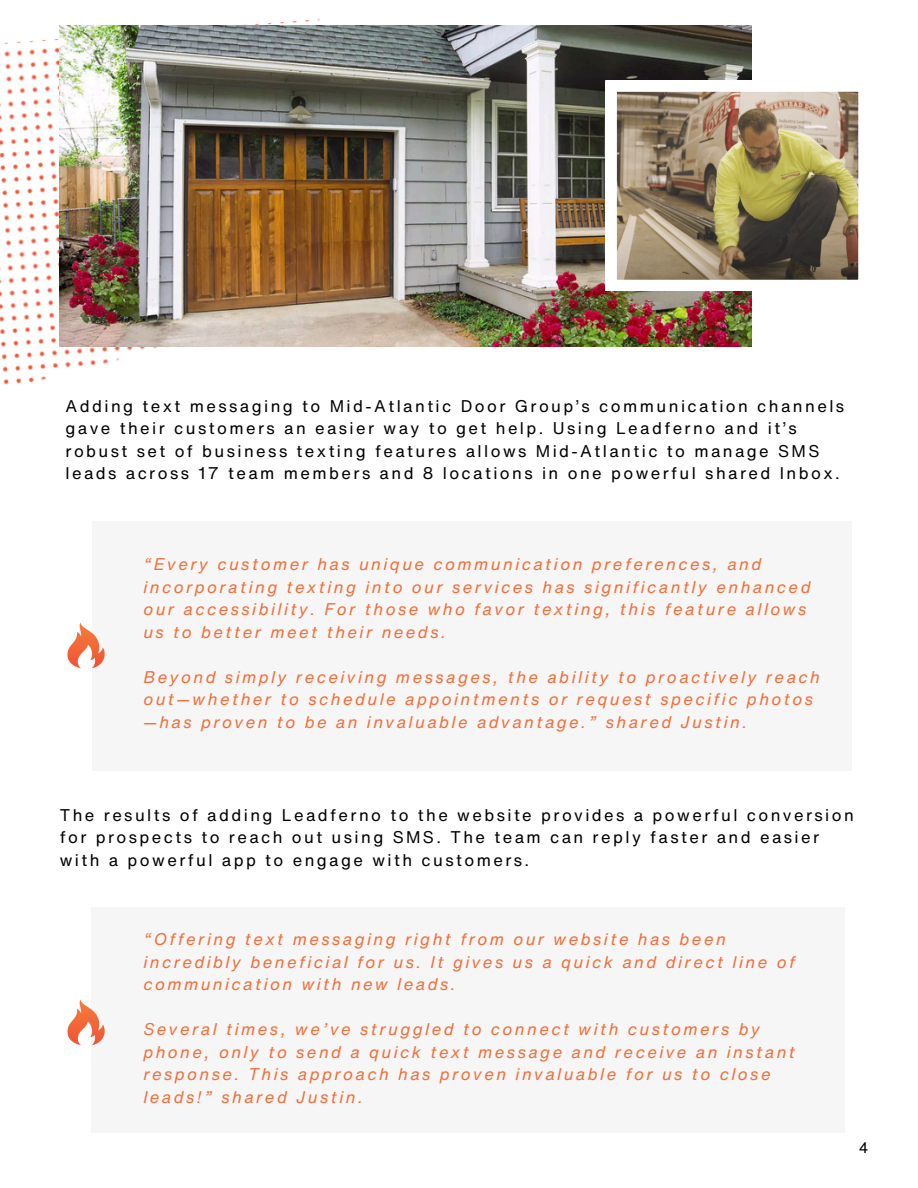
<style>
.page{position:relative;width:918px;height:1188px;background:#fff}
.page>*{position:absolute;margin:0;border:0;box-sizing:border-box;transform-origin:0 0}
.t1{font:italic 16.5px/22.5px "Helvetica Now Text";letter-spacing:.145em;color:#f36e39}
.t2{font:16.5px/22.5px "Helvetica Now Text";letter-spacing:.145em;color:#000}
.t3{font:15px "Helvetica Now Text";color:#000}
</style>
<div class="page">
<div style="left:92px;top:521px;width:760px;height:250px;background:#f6f6f6"></div>
<img style="left:67px;top:623px;width:38px;height:46px">
<div style="left:91px;top:907px;width:753px;height:225px;background:#f6f6f6"></div>
<img style="left:67px;top:999px;width:38px;height:46px">
<img style="left:0;top:19px;width:419px;height:366px">
<img style="left:60px;top:26px;width:692px;height:320px">
<img style="left:606px;top:81px;width:253px;height:210px">
<p class="t2" style="left:66px;top:394px;width:780px">Adding text messaging to Mid-Atlantic Door Group’s communication channels gave their customers an easier way to get help. Using Leadferno and it’s robust set of business texting features allows Mid-Atlantic to manage SMS leads across 17 team members and 8 locations in one powerful shared Inbox.</p>
<p class="t1" style="left:143px;top:553px;width:669px">“Every customer has unique communication preferences, and incorporating texting into our services has significantly enhanced our accessibility. For those who favor texting, this feature allows us to better meet their needs.</p>
<p class="t1" style="left:143px;top:665px;width:678px">Beyond simply receiving messages, the ability to proactively reach out—whether to schedule appointments or request specific photos —has proven to be an invaluable advantage.” shared Justin.</p>
<p class="t2" style="left:60px;top:803px;width:796px">The results of adding Leadferno to the website provides a powerful conversion for prospects to reach out using SMS. The team can reply faster and easier with a powerful app to engage with customers.</p>
<h1 class="t1" style="left:143px;top:928px;width:653px">“Offering text messaging right from our website has been incredibly beneficial for us. It gives us a quick and direct line of communication with new leads.</h1>
<h1 class="t1" style="left:143px;top:1018px;width:653px">Several times, we’ve struggled to connect with customers by phone, only to send a quick text message and receive an instant response. This approach has proven invaluable for us to close leads!” shared Justin.</h1>
<h1 class="t3" style="left:859px;top:1137px;width:11px">4</h1>
</div>
